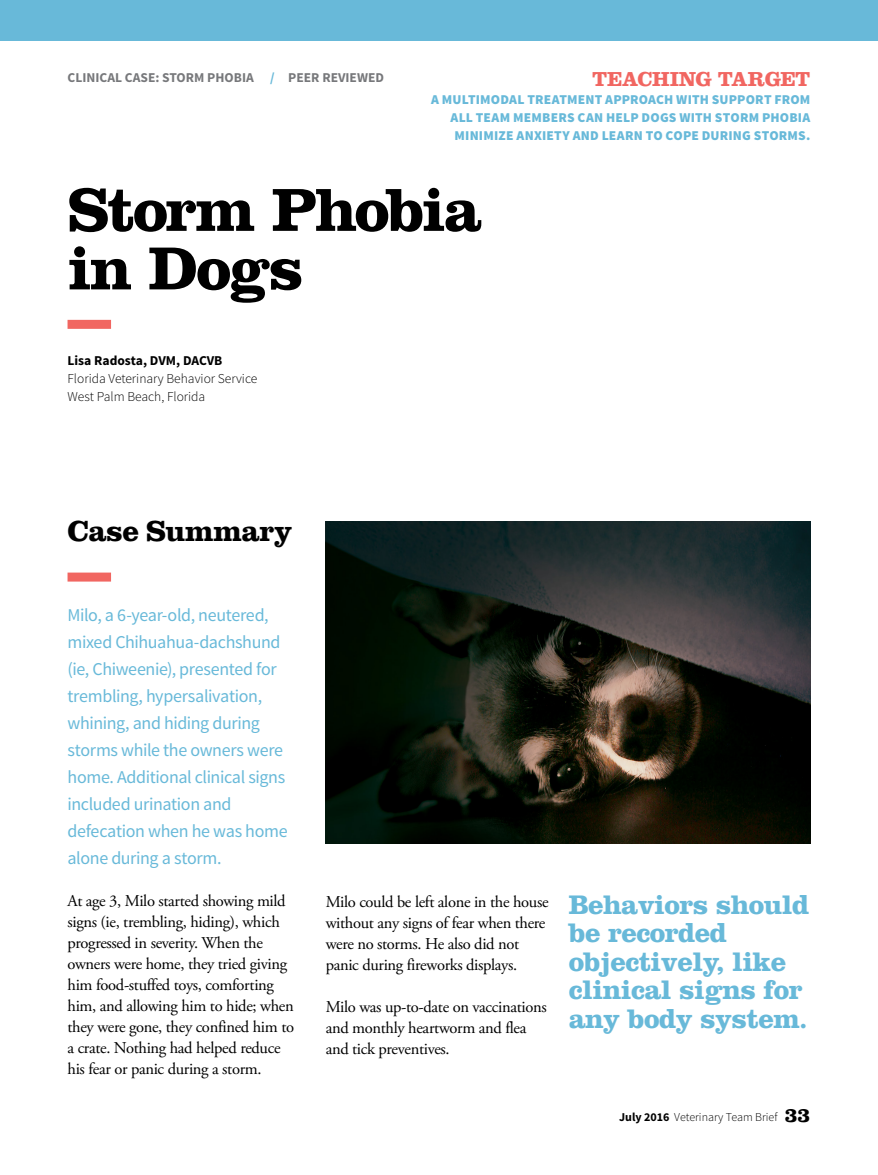
<style>
.page{position:relative;width:878px;height:1175px;background:#fff}
.page>*{position:absolute;margin:0;border:0;box-sizing:border-box;transform-origin:0 0}
.Larger_title_Clarend{font:700 63px/58.5px "Clarendon LT Std";letter-spacing:-.04em;color:#000}
.Ahead_Clarendon{font:700 30px "Clarendon LT Std";letter-spacing:-.01em;color:#000}
.Pullout{font:700 27.9px/28.5px "Clarendon LT Std";letter-spacing:-.02em;color:#68b9d9}
.Teaching_Target_Head{font:700 21px "Clarendon LT Std";letter-spacing:-.02em;color:#f16661}
.Deck_Source_Sans{font:18px/27px "Source Sans Pro";letter-spacing:-.02em;color:#68b9d9}
.Body_copy_Adobe_Gara{font:16.5px/21px "Adobe Garamond Pro";letter-spacing:-.02em;color:#000}
.Teaching_Target_body{font:900 13.5px/18px "Source Sans Pro";letter-spacing:.015em;color:#68b9d9;text-align:right}
.Author_Byline{font:300 13.5px "Source Sans Pro";color:#000}
.t1{font:700 13.5px "Source Sans Pro";color:#77787b}
.Author_Byline-2{font:700 13.5px "Source Sans Pro";color:#000}
.t2{font:300 12px "Source Sans Pro";color:#000}
.s1{color:#68b9d9}
.s2{font-weight:700}
.s3{font-family:"Clarendon LT Std";font-weight:700;font-size:21px}
</style>
<div class="page">
<div style="left:68px;top:320px;width:43px;height:9px;background:#f16661"></div>
<div style="left:0;top:0;width:878px;height:40px;background:#68b9d9"></div>
<div style="left:68px;top:572px;width:43px;height:9px;background:#f16661"></div>
<img style="left:326px;top:521px;width:484px;height:322px">
<p class="t1" style="left:68px;top:69px;width:318px">CLINICAL CASE: STORM PHOBIA <span class="s1">/</span> PEER REVIEWED</p>
<p class="Teaching_Target_Head" style="left:592px;top:66px;width:220px">TEACHING TARGET</p>
<p class="Teaching_Target_body" style="left:431px;top:91px;width:381px">A MULTIMODAL TREATMENT APPROACH WITH SUPPORT FROM<br>ALL TEAM MEMBERS CAN HELP DOGS WITH STORM PHOBIA<br>MINIMIZE ANXIETY AND LEARN TO COPE DURING STORMS.</p>
<p class="Larger_title_Clarend" style="left:68px;top:180px;width:416px">Storm Phobia in Dogs</p>
<p class="Author_Byline-2" style="left:68px;top:352px;width:156px">Lisa Radosta, DVM, DACVB</p>
<p class="Author_Byline" style="left:68px;top:370px;width:191px">Florida Veterinary Behavior Service</p>
<p class="Author_Byline" style="left:68px;top:388px;width:139px">West Palm Beach, Florida</p>
<p class="Ahead_Clarendon" style="left:68px;top:513px;width:226px">Case Summary</p>
<p class="Deck_Source_Sans" style="left:68px;top:601px;width:222px">Milo, a 6-year-old, neutered, mixed Chihuahua-dachshund (ie, Chiweenie), presented for trembling, hypersalivation, whining, and hiding during storms while the owners were home. Additional clinical signs included urination and defecation when he was home alone during a storm.</p>
<p class="Body_copy_Adobe_Gara" style="left:68px;top:890px;width:228px">At age 3, Milo started showing mild signs (ie, trembling, hiding), which progressed in severity. When the owners were home, they tried giving him food-stuffed toys, comforting him, and allowing him to hide; when they were gone, they confined him to a crate. Nothing had helped reduce his fear or panic during a storm.</p>
<p class="Body_copy_Adobe_Gara" style="left:326px;top:892px;width:224px">Milo could be left alone in the house without any signs of fear when there were no storms. He also did not panic during fireworks displays.</p>
<p class="Body_copy_Adobe_Gara" style="left:326px;top:997px;width:222px">Milo was up-to-date on vaccinations and monthly heartworm and flea and tick preventives.</p>
<p class="Pullout" style="left:568px;top:890px;width:242px">Behaviors should be recorded objectively, like clinical signs for any body system.</p>
<p class="t2" style="left:619px;top:1109px;width:193px"><span class="s2">July 2016</span> Veterinary Team Brief <span class="s3">33</span></p>
</div>
